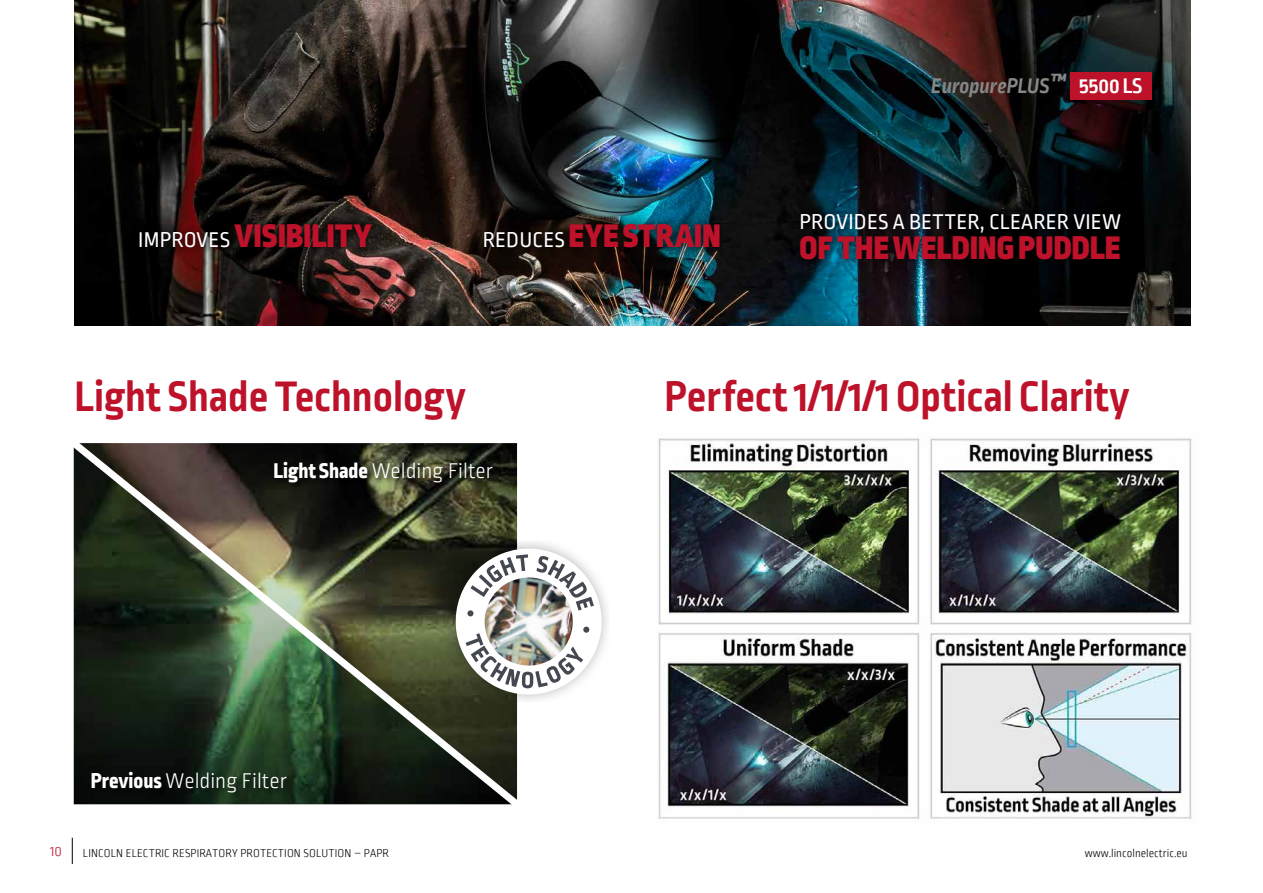
<style>
.page{position:relative;width:1263px;height:893px;background:#fff}
.page>*{position:absolute;margin:0;border:0;box-sizing:border-box;transform-origin:0 0}
.t1{font:700 45px "Ropa Sans Pro";color:#bd122a}
.t2{font:900 34.5px "Ropa Sans Pro";letter-spacing:.01em;color:#bd122a}
.t3{font:300 22.5px "Ropa Sans Pro";color:#fff}
.t4{font:22.5px "Ropa Sans Pro";letter-spacing:.01em;color:#fff}
.t5{font:italic 700 22.2px "Ropa Sans PTT";color:#878787}
.t6{font:300 15px "Ropa Sans PTT";color:#bd122a}
.t7{font:300 12px "Ropa Sans PTT";letter-spacing:.01em;color:#000}
.s1{font-weight:400;font-size:22.5px;color:#fff}
.s2{font-style:normal;color:#fff}
.s3{font-weight:800}
</style>
<div class="page">
<img style="left:74px;top:0;width:1117px;height:325px">
<div style="left:791px;top:204px;width:338px;height:65px;background:#000;opacity:.75"></div>
<div style="left:130px;top:214px;width:251px;height:43px;background:#000;opacity:.75"></div>
<div style="left:474px;top:214px;width:255px;height:43px;background:#000;opacity:.75"></div>
<img style="left:73px;top:443px;width:445px;height:362px">
<img style="left:658px;top:438px;width:534px;height:381px">
<div style="left:1070px;top:72px;width:82px;height:28px;background:#bd122a"></div>
<img style="left:448px;top:541px;width:160px;height:161px">
<img style="left:451px;top:544px;width:155px;height:155px">
<svg style="left:467px;top:610px;width:7px;height:7px"></svg>
<svg style="left:583px;top:626px;width:7px;height:7px"></svg>
<svg style="left:72px;top:838px;width:1px;height:26px"></svg>
<h2 class="t2" style="left:138px;top:215px;width:236px"><span class="s1">IMPROVES</span> VISIBILITY</h2>
<h2 class="t2" style="left:483px;top:215px;width:239px"><span class="s1">REDUCES</span> EYE STRAIN</h2>
<h3 class="t5" style="left:931px;top:73px;width:212px">EuropurePLUS™ <span class="s2">5500 LS</span></h3>
<h3 class="t4" style="left:799px;top:210px;width:323px">PROVIDES A BETTER, CLEARER VIEW</h3>
<h2 class="t2" style="left:800px;top:227px;width:322px">OF THE WELDING PUDDLE</h2>
<h1 class="t1" style="left:74px;top:370px;width:393px">Light Shade Technology</h1>
<h3 class="t3" style="left:273px;top:458px;width:221px"><span class="s3">Light Shade</span> Welding Filter</h3>
<h3 class="t3" style="left:91px;top:769px;width:198px"><span class="s3">Previous</span> Welding Filter</h3>
<h1 class="t1" style="left:665px;top:370px;width:466px">Perfect 1/1/1/1 Optical Clarity</h1>
<p class="t6" style="left:50px;top:843px;width:13px">10</p>
<p class="t7" style="left:83px;top:847px;width:307px">LINCOLN ELECTRIC RESPIRATORY PROTECTION SOLUTION – PAPR</p>
<p class="t7" style="left:1085px;top:847px;width:104px">www.lincolnelectric.eu</p>
</div>
